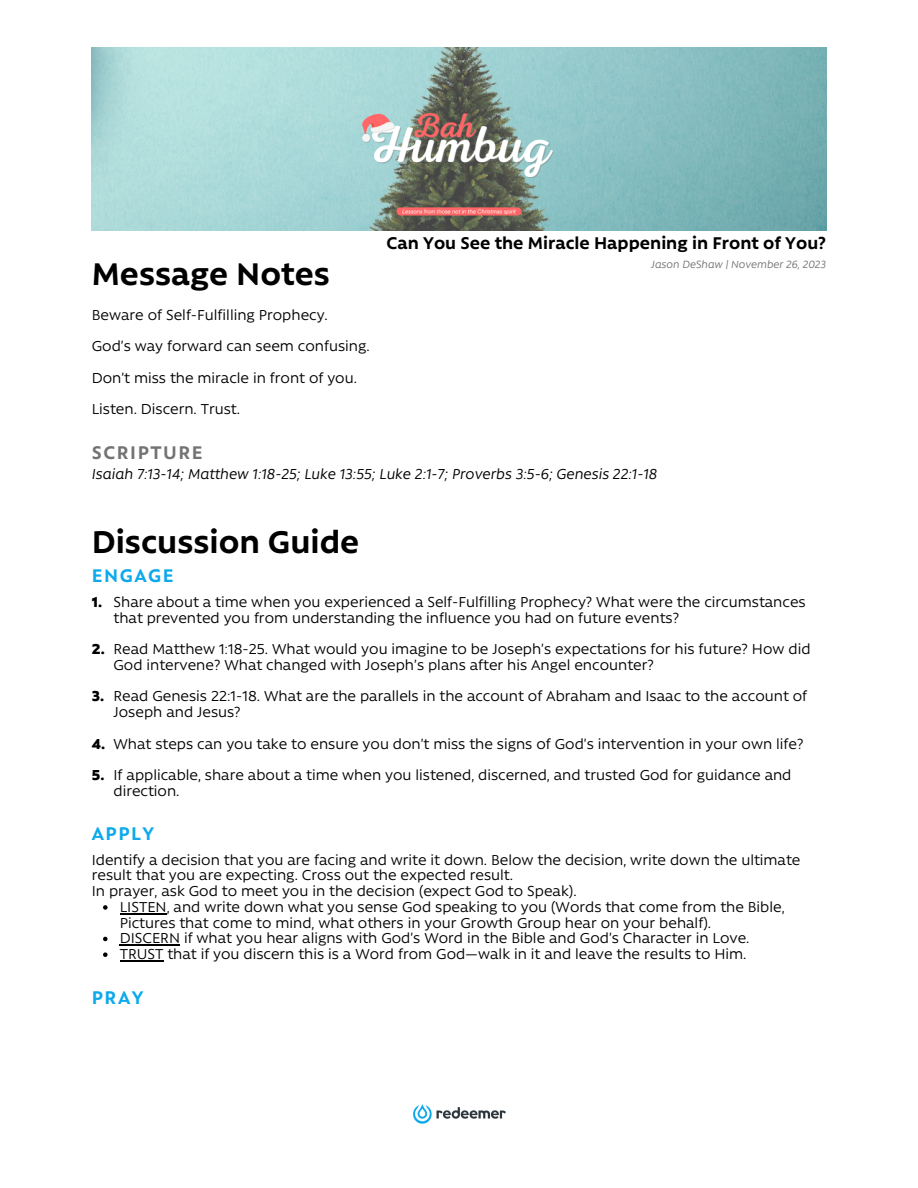
<style>
.page{position:relative;width:918px;height:1188px;background:#fff}
.page>*{position:absolute;margin:0;border:0;box-sizing:border-box;transform-origin:0 0}
.t1{font:700 36px "Rawson Pro";color:#000}
.t2{font:700 21px "Rawson Pro";letter-spacing:.075em;color:#0ca9eb}
.t3{font:700 21px "Rawson Pro";letter-spacing:.075em;color:#737373}
.t4{font:700 19.5px "Rawson Pro";color:#000}
.t5{font:16.5px/15.8px "Rawson Pro";color:#000}
.t6{font:italic 16.5px "Rawson Pro";color:#000}
.t7{font:900 16.5px "Rawson Pro";color:#000}
.t8{font:italic 12px "Rawson Pro";color:#737373}
</style>
<div class="page">
<img style="left:92px;top:47px;width:734px;height:184px">
<img style="left:413px;top:1104px;width:93px;height:20px">
<svg style="left:103px;top:905px;width:5px;height:5px"></svg>
<hr style="left:120px;top:913px;width:47px;height:1px;background:#000">
<svg style="left:103px;top:937px;width:5px;height:4px"></svg>
<hr style="left:120px;top:945px;width:60px;height:1px;background:#000">
<svg style="left:103px;top:952px;width:5px;height:5px"></svg>
<hr style="left:120px;top:960px;width:43px;height:1px;background:#000">
<p class="t1" style="left:92px;top:250px;width:240px">Message Notes</p>
<p class="t5" style="left:92px;top:306px;width:238px">Beware of Self-Fulfilling Prophecy.</p>
<p class="t5" style="left:92px;top:337px;width:279px">God’s way forward can seem confusing.</p>
<p class="t5" style="left:92px;top:369px;width:267px">Don’t miss the miracle in front of you.</p>
<p class="t5" style="left:92px;top:400px;width:150px">Listen. Discern. Trust.</p>
<p class="t3" style="left:92px;top:438px;width:112px">SCRIPTURE</p>
<p class="t4" style="left:387px;top:230px;width:441px">Can You See the Miracle Happening in Front of You?</p>
<p class="t8" style="left:651px;top:256px;width:176px">Jason DeShaw | November 26, 2023</p>
<p class="t6" style="left:92px;top:463px;width:567px">Isaiah 7:13-14; Matthew 1:18-25; Luke 13:55; Luke 2:1-7; Proverbs 3:5-6; Genesis 22:1-18</p>
<p class="t1" style="left:92px;top:518px;width:269px">Discussion Guide</p>
<p class="t2" style="left:92px;top:562px;width:83px">ENGAGE</p>
<p class="t7" style="left:92px;top:591px;width:12px">1.</p>
<p class="t7" style="left:92px;top:638px;width:14px">2.</p>
<p class="t7" style="left:92px;top:685px;width:14px">3.</p>
<p class="t7" style="left:92px;top:733px;width:15px">4.</p>
<p class="t7" style="left:92px;top:764px;width:14px">5.</p>
<p class="t5" style="left:114px;top:593px;width:694px">Share about a time when you experienced a Self-Fulfilling Prophecy? What were the circumstances that prevented you from understanding the influence you had on future events?</p>
<p class="t5" style="left:114px;top:640px;width:699px">Read Matthew 1:18-25. What would you imagine to be Joseph’s expectations for his future? How did<br>God intervene? What changed with Joseph’s plans after his Angel encounter?</p>
<p class="t5" style="left:114px;top:687px;width:695px">Read Genesis 22:1-18. What are the parallels in the account of Abraham and Isaac to the account of<br>Joseph and Jesus?</p>
<p class="t5" style="left:114px;top:735px;width:692px">What steps can you take to ensure you don’t miss the signs of God’s intervention in your own life?</p>
<p class="t5" style="left:114px;top:766px;width:679px">If applicable, share about a time when you listened, discerned, and trusted God for guidance and direction.</p>
<p class="t2" style="left:92px;top:820px;width:64px">APPLY</p>
<p class="t5" style="left:92px;top:851px;width:710px">Identify a decision that you are facing and write it down. Below the decision, write down the ultimate result that you are expecting. Cross out the expected result.</p>
<p class="t5" style="left:92px;top:882px;width:486px">In prayer, ask God to meet you in the decision (expect God to Speak).</p>
<p class="t5" style="left:120px;top:898px;width:666px">LISTEN, and write down what you sense God speaking to you (Words that come from the Bible,<br>Pictures that come to mind, what others in your Growth Group hear on your behalf).</p>
<p class="t5" style="left:120px;top:929px;width:631px">DISCERN if what you hear aligns with God’s Word in the Bible and God’s Character in Love.</p>
<p class="t5" style="left:120px;top:945px;width:628px">TRUST that if you discern this is a Word from God—walk in it and leave the results to Him.</p>
<p class="t2" style="left:92px;top:983px;width:53px">PRAY</p>
</div>
